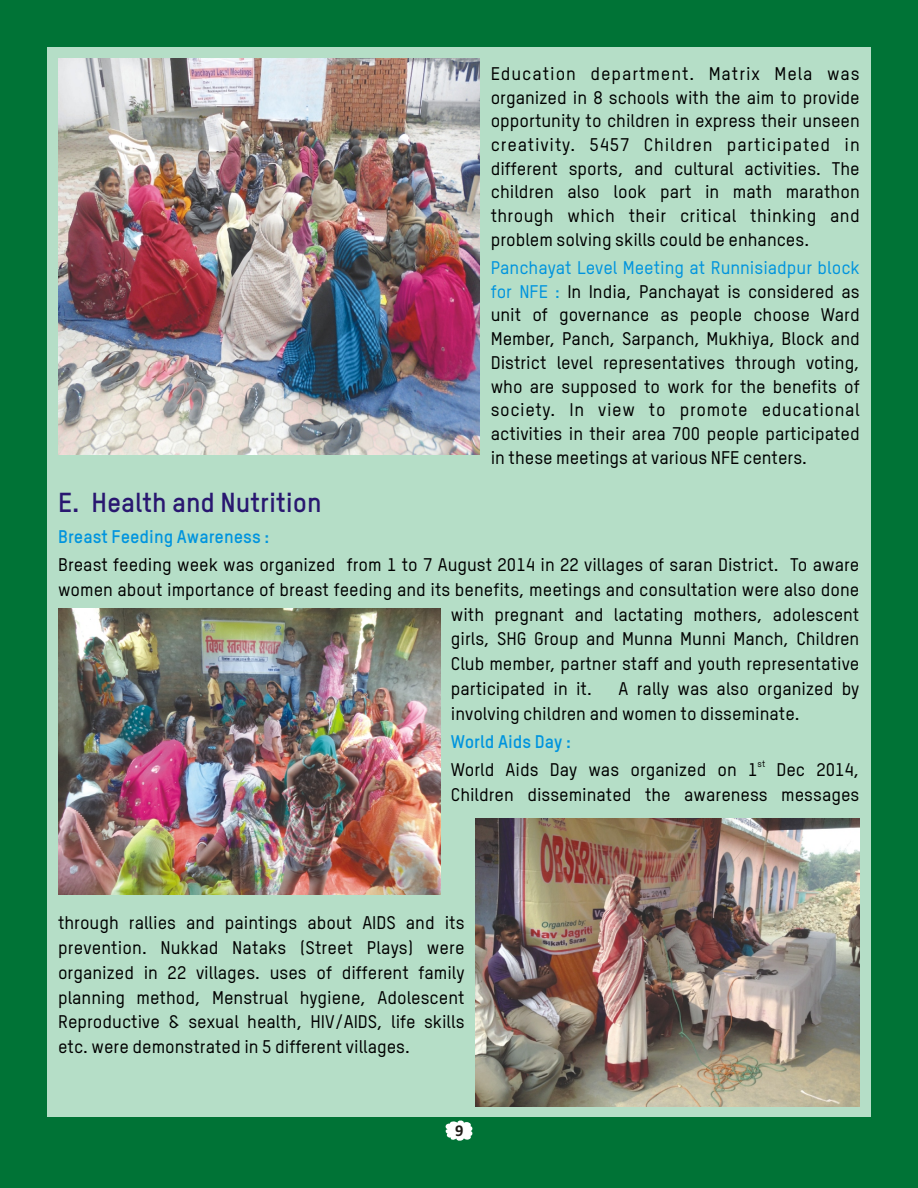
<style>
.page{position:relative;width:918px;height:1188px;background:#007336}
.page>*{position:absolute;margin:0;border:0;box-sizing:border-box;transform-origin:0 0}
.t1{font:700 27px "Oxfam TSTARPRO";color:#291770}
.t2{font:18px/23.7px "Oxfam TSTARPRO Medium";color:#000;text-align:justify}
.t3{font:18px "Oxfam TSTARPRO Medium";color:#0094de}
.t4{font:700 18px "Oxfam TSTARPRO";color:#0094de}
.t5{font:700 16.5px "Calibri";color:#1f1a17}
.t6{font:9px "Oxfam TSTARPRO Medium";color:#000}
.s1{color:#0094de}
</style>
<div class="page">
<div style="left:47px;top:47px;width:824px;height:1070px;background:#b5dec7"></div>
<svg style="left:445px;top:1120px;width:28px;height:21px"></svg>
<img style="left:58px;top:58px;width:422px;height:397px">
<img style="left:58px;top:608px;width:382px;height:287px">
<img style="left:475px;top:818px;width:384px;height:288px">
<p class="t1" style="left:58px;top:491px;width:265px">E. Health and Nutrition</p>
<p class="t4" style="left:58px;top:529px;width:213px">Breast Feeding Awareness :</p>
<p class="t2" style="left:491px;top:63px;width:371px">Education department. Matrix Mela was organized in 8 schools with the aim to provide opportunity to children in express their unseen creativity. 5457 Children participated in different sports, and cultural activities. The children also look part in math marathon through which their critical thinking and problem solving skills could be enhances.</p>
<p class="t2" style="left:491px;top:281px;width:371px"><span class="s1">for NFE :</span> In India, Panchayat is considered as unit of governance as people choose Ward Member, Panch, Sarpanch, Mukhiya, Block and District level representatives through voting, who are supposed to work for the benefits of society. In view to promote educational activities in their area 700 people participated in these meetings at various NFE centers.</p>
<p class="t3" style="left:491px;top:260px;width:371px">Panchayat Level Meeting at Runnisiadpur block</p>
<p class="t2" style="left:58px;top:554px;width:803px">Breast feeding week was organized from 1 to 7 August 2014 in 22 villages of saran District. To aware</p>
<p class="t2" style="left:58px;top:579px;width:803px">women about importance of breast feeding and its benefits, meetings and consultation were also done</p>
<p class="t2" style="left:451px;top:604px;width:410px">with pregnant and lactating mothers, adolescent</p>
<p class="t2" style="left:451px;top:629px;width:410px">girls, SHG Group and Munna Munni Manch, Children</p>
<p class="t2" style="left:451px;top:653px;width:410px">Club member, partner staff and youth representative</p>
<p class="t2" style="left:451px;top:678px;width:142px">participated in it.</p>
<p class="t2" style="left:451px;top:678px;width:410px;line-height:24.8px;text-indent:168px">A rally was also organized by involving children and women to disseminate.</p>
<p class="t6" style="left:758px;top:760px;width:9px">st</p>
<p class="t4" style="left:451px;top:734px;width:122px">World Aids Day :</p>
<p class="t2" style="left:451px;top:759px;width:410px;line-height:24.8px">World Aids Day was organized on 1 Dec 2014,<br>Children disseminated the awareness messages</p>
<p class="t2" style="left:58px;top:912px;width:408px;line-height:24.8px">through rallies and paintings about AIDS and its prevention. Nukkad Nataks (Street Plays) were organized in 22 villages. uses of different family planning method, Menstrual hygiene, Adolescent Reproductive &amp; sexual health, HIV/AIDS, life skills etc. were demonstrated in 5 different villages.</p>
<p class="t5" style="left:455px;top:1123px;width:10px">9</p>
</div>
